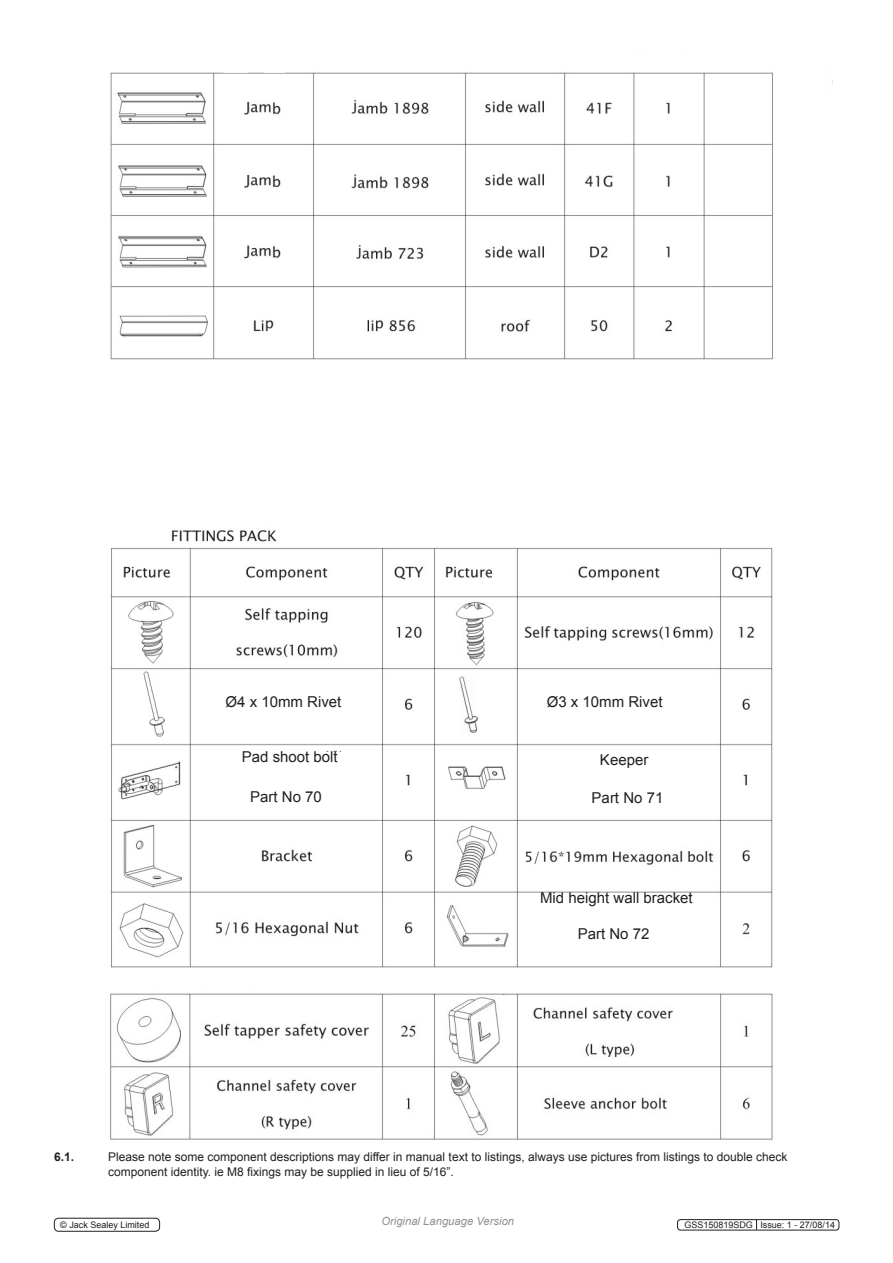
<style>
.page{position:relative;width:893px;height:1263px;background:#fff}
.page>*{position:absolute;margin:0;border:0;box-sizing:border-box;transform-origin:0 0}
.t1{font:15px "Arial";color:#231f20}
.t2{font:12px "Arial";color:#231f20}
.t3{font:700 12px "Arial";color:#231f20}
.t4{font:italic 11.25px "Arial";color:#8f9194}
.t5{font:9px "Arial";color:#231f20}
</style>
<div class="page">
<img style="left:110px;top:72px;width:723px;height:896px">
<img style="left:110px;top:993px;width:663px;height:147px">
<div style="left:677px;top:1219px;width:162px;height:11px;border:1px solid #231f20;border-radius:3px"></div>
<div style="left:54px;top:1218px;width:106px;height:13px;border:1px solid #231f20;border-radius:4px"></div>
<p class="t1" style="left:225px;top:691px;width:117px">Ø4 x 10mm Rivet</p>
<p class="t1" style="left:547px;top:691px;width:117px">Ø3 x 10mm Rivet</p>
<p class="t1" style="left:242px;top:747px;width:97px">Pad shoot bolt</p>
<p class="t1" style="left:250px;top:787px;width:73px">Part No 70</p>
<p class="t1" style="left:600px;top:750px;width:50px">Keeper</p>
<p class="t1" style="left:592px;top:787px;width:73px">Part No 71</p>
<p class="t1" style="left:540px;top:888px;width:154px">Mid height wall bracket</p>
<p class="t1" style="left:578px;top:924px;width:73px">Part No 72</p>
<p class="t3" style="left:54px;top:1149px;width:22px">6.1.</p>
<p class="t2" style="left:108px;top:1149px;width:681px">Please note some component descriptions may differ in manual text to listings, always use pictures from listings to double check</p>
<p class="t2" style="left:108px;top:1164px;width:347px">component identity. ie M8 fixings may be supplied in lieu of 5/16”.</p>
<p class="t5" style="left:60px;top:1219px;width:91px">© Jack Sealey Limited</p>
<p class="t4" style="left:381px;top:1214px;width:134px">Original Language Version</p>
<p class="t5" style="left:684px;top:1219px;width:152px">GSS150819SDG Issue: 1 - 27/08/14</p>
</div>
